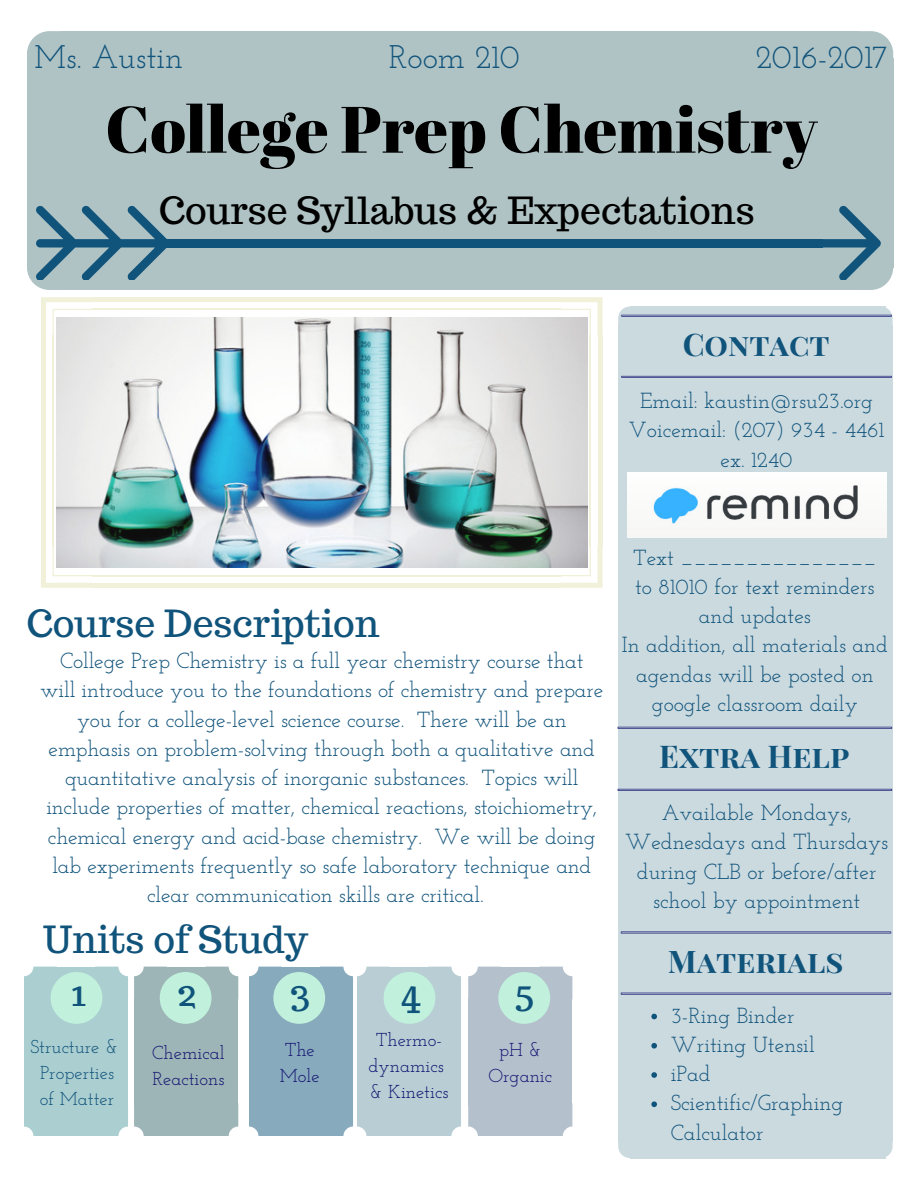
<style>
.page{position:relative;width:918px;height:1187px;background:#fff}
.page>*{position:absolute;margin:0;border:0;box-sizing:border-box;transform-origin:0 0}
.t1{font:65.4px "Abril Fatface";color:#000}
.t2{font:37.35px/52.8px "Trocchi";color:#10537b}
.t3{font:37.35px "Trocchi";color:#000}
.t4{font:32.7px "Josefin Slab";color:#10537b}
.t5{font:700 31.35px "Playfair Display SC";color:#10537b}
.t6{font:700 31.2px "Playfair Display SC";color:#10537b}
.t7{font:700 31.05px "Playfair Display SC";color:#10537b}
.t8{font:21.75px/29.2px "Josefin Slab";letter-spacing:-.01em;color:#10537b;text-align:center}
.t9{font:18.75px/25.8px "Josefin Slab";color:#121371}
.t10{font:18.75px/25.8px "Josefin Slab";color:#10537b;text-align:center}
</style>
<div class="page">
<svg style="left:860px;top:31px;width:33px;height:27px"></svg>
<div style="left:42px;top:58px;width:852px;height:209px;background:#b0c3c4"></div>
<div style="left:61px;top:31px;width:799px;height:37px;background:#b0c3c4"></div>
<svg style="left:27px;top:31px;width:34px;height:36px"></svg>
<div style="left:27px;top:67px;width:35px;height:191px;background:#b0c3c4"></div>
<div style="left:61px;top:257px;width:799px;height:33px;background:#b0c3c4"></div>
<svg style="left:821px;top:205px;width:72px;height:85px"></svg>
<div style="left:166px;top:239px;width:657px;height:8px;background:#10537b"></div>
<svg style="left:27px;top:205px;width:140px;height:85px"></svg>
<div style="left:875px;top:325px;width:18px;height:816px;background:#cbdadf"></div>
<div style="left:630px;top:306px;width:256px;height:852px;background:#cbdadf"></div>
<div style="left:618px;top:325px;width:18px;height:816px;background:#cbdadf"></div>
<svg style="left:618px;top:1141px;width:12px;height:17px"></svg>
<svg style="left:886px;top:1141px;width:7px;height:16px"></svg>
<svg style="left:618px;top:306px;width:275px;height:19px"></svg>
<svg style="left:621px;top:376px;width:271px;height:2px"></svg>
<svg style="left:651px;top:1013px;width:6px;height:6px"></svg>
<svg style="left:651px;top:1043px;width:6px;height:5px"></svg>
<svg style="left:651px;top:1072px;width:6px;height:5px"></svg>
<svg style="left:651px;top:1101px;width:6px;height:6px"></svg>
<img style="left:628px;top:472px;width:258px;height:65px">
<svg style="left:618px;top:726px;width:274px;height:2px"></svg>
<svg style="left:618px;top:788px;width:274px;height:2px"></svg>
<svg style="left:621px;top:931px;width:270px;height:2px"></svg>
<svg style="left:621px;top:992px;width:270px;height:2px"></svg>
<div style="left:24px;top:998px;width:33px;height:108px;background:#abced0"></div>
<div style="left:56px;top:998px;width:40px;height:108px;background:#abced0"></div>
<div style="left:95px;top:998px;width:33px;height:108px;background:#abced0"></div>
<svg style="left:24px;top:1106px;width:32px;height:30px"></svg>
<div style="left:56px;top:1103px;width:40px;height:33px;background:#abced0"></div>
<svg style="left:96px;top:1106px;width:32px;height:30px"></svg>
<div style="left:134px;top:998px;width:33px;height:108px;background:#9db5b6"></div>
<div style="left:166px;top:998px;width:41px;height:108px;background:#9db5b6"></div>
<div style="left:205px;top:998px;width:33px;height:108px;background:#9db5b6"></div>
<svg style="left:134px;top:1106px;width:32px;height:30px"></svg>
<div style="left:166px;top:1103px;width:41px;height:33px;background:#9db5b6"></div>
<svg style="left:207px;top:1106px;width:31px;height:30px"></svg>
<div style="left:249px;top:998px;width:33px;height:108px;background:#88aabd"></div>
<div style="left:281px;top:998px;width:40px;height:108px;background:#88aabd"></div>
<div style="left:320px;top:998px;width:33px;height:108px;background:#88aabd"></div>
<svg style="left:249px;top:1106px;width:32px;height:30px"></svg>
<div style="left:281px;top:1103px;width:40px;height:33px;background:#88aabd"></div>
<div style="left:357px;top:998px;width:33px;height:108px;background:#b8ced4"></div>
<div style="left:389px;top:998px;width:40px;height:108px;background:#b8ced4"></div>
<div style="left:428px;top:998px;width:33px;height:108px;background:#b8ced4"></div>
<svg style="left:321px;top:1106px;width:68px;height:30px;background:#acc4cf"></svg>
<div style="left:389px;top:1103px;width:40px;height:33px;background:#b8ced4"></div>
<svg style="left:429px;top:1106px;width:32px;height:30px"></svg>
<div style="left:468px;top:998px;width:33px;height:108px;background:#b4c1cd"></div>
<div style="left:500px;top:998px;width:41px;height:108px;background:#b4c1cd"></div>
<div style="left:540px;top:998px;width:32px;height:108px;background:#b4c1cd"></div>
<svg style="left:468px;top:1106px;width:32px;height:30px"></svg>
<div style="left:500px;top:1103px;width:41px;height:33px;background:#b4c1cd"></div>
<svg style="left:541px;top:1106px;width:31px;height:30px"></svg>
<svg style="left:24px;top:966px;width:104px;height:57px"></svg>
<svg style="left:468px;top:966px;width:104px;height:57px"></svg>
<svg style="left:249px;top:966px;width:212px;height:57px"></svg>
<svg style="left:134px;top:966px;width:104px;height:57px"></svg>
<svg style="left:41px;top:546px;width:52px;height:42px"></svg>
<div style="left:92px;top:583px;width:469px;height:5px;background:#f1f1d9"></div>
<hr style="left:92px;top:575px;width:469px;height:1px;background:#f1f1d9">
<svg style="left:560px;top:546px;width:43px;height:42px"></svg>
<div style="left:598px;top:336px;width:5px;height:211px;background:#f1f1d9"></div>
<hr style="left:590px;top:336px;width:1px;height:211px;background:#f1f1d9">
<svg style="left:560px;top:297px;width:43px;height:40px"></svg>
<div style="left:92px;top:297px;width:469px;height:5px;background:#f1f1d9"></div>
<hr style="left:92px;top:309px;width:469px;height:1px;background:#f1f1d9">
<svg style="left:41px;top:297px;width:52px;height:40px"></svg>
<div style="left:41px;top:336px;width:5px;height:211px;background:#f1f1d9"></div>
<hr style="left:53px;top:336px;width:1px;height:211px;background:#f1f1d9">
<img style="left:56px;top:317px;width:531px;height:251px">
<h3 class="t4" style="left:34px;top:44px;width:150px">Ms. Austin</h3>
<h3 class="t4" style="left:389px;top:44px;width:133px">Room 210</h3>
<h3 class="t4" style="left:755px;top:44px;width:134px">2016-2017</h3>
<h1 class="t1" style="left:105px;top:83px;width:714px">College Prep Chemistry</h1>
<h2 class="t3" style="left:159px;top:185px;width:597px">Course Syllabus &amp; Expectations</h2>
<h3 class="t7" style="left:683px;top:323px;width:148px">Contact</h3>
<p class="t8" style="left:629px;top:388px;width:257px">Email: kaustin@rsu23.org<br>Voicemail: (207) 934 - 4461 ex. 1240</p>
<h2 class="t2" style="left:27px;top:596px;width:355px">Course Description</h2>
<p class="t8" style="left:40px;top:648px;width:565px">College Prep Chemistry is a full year chemistry course that will introduce you to the foundations of chemistry and prepare you for a college-level science course. There will be an emphasis on problem-solving through both a qualitative and quantitative analysis of inorganic substances. Topics will include properties of matter, chemical reactions, stoichiometry, chemical energy and acid-base chemistry. We will be doing lab experiments frequently so safe laboratory technique and clear communication skills are critical.</p>
<h2 class="t2" style="left:71px;top:912px;width:239px;text-indent:-27px">Units of Study<br>1</h2>
<h2 class="t2" style="left:177px;top:965px;width:21px">2</h2>
<h2 class="t2" style="left:290px;top:965px;width:22px">3</h2>
<h2 class="t2" style="left:400px;top:965px;width:22px">4</h2>
<h2 class="t2" style="left:514px;top:965px;width:21px">5</h2>
<p class="t10" style="left:30px;top:1035px;width:89px">Structure &amp;<br>Properties of Matter</p>
<p class="t9" style="left:152px;top:1041px;width:74px">Chemical<br>Reactions</p>
<p class="t9" style="left:280px;top:1038px;width:41px">The<br>Mole</p>
<p class="t9" style="left:369px;top:1028px;width:81px;text-align:center">Thermo&shy;dynamics &amp; Kinetics</p>
<p class="t9" style="left:489px;top:1038px;width:65px;text-align:center">pH &amp;<br>Organic</p>
<p class="t8" style="left:622px;top:544px;width:268px">Text _______________<br>to 81010 for text reminders and updates<br>In addition, all materials and agendas will be posted on google classroom daily</p>
<h3 class="t5" style="left:659px;top:734px;width:192px">Extra Help</h3>
<p class="t8" style="left:625px;top:800px;width:265px">Available Mondays,<br>Wednesdays and Thursdays during CLB or before/after school by appointment</p>
<h3 class="t6" style="left:668px;top:939px;width:177px">Materials</h3>
<p class="t8" style="left:671px;top:1002px;width:174px;text-align:left">3-Ring Binder<br>Writing Utensil iPad<br>Scientific/Graphing<br>Calculator</p>
</div>
